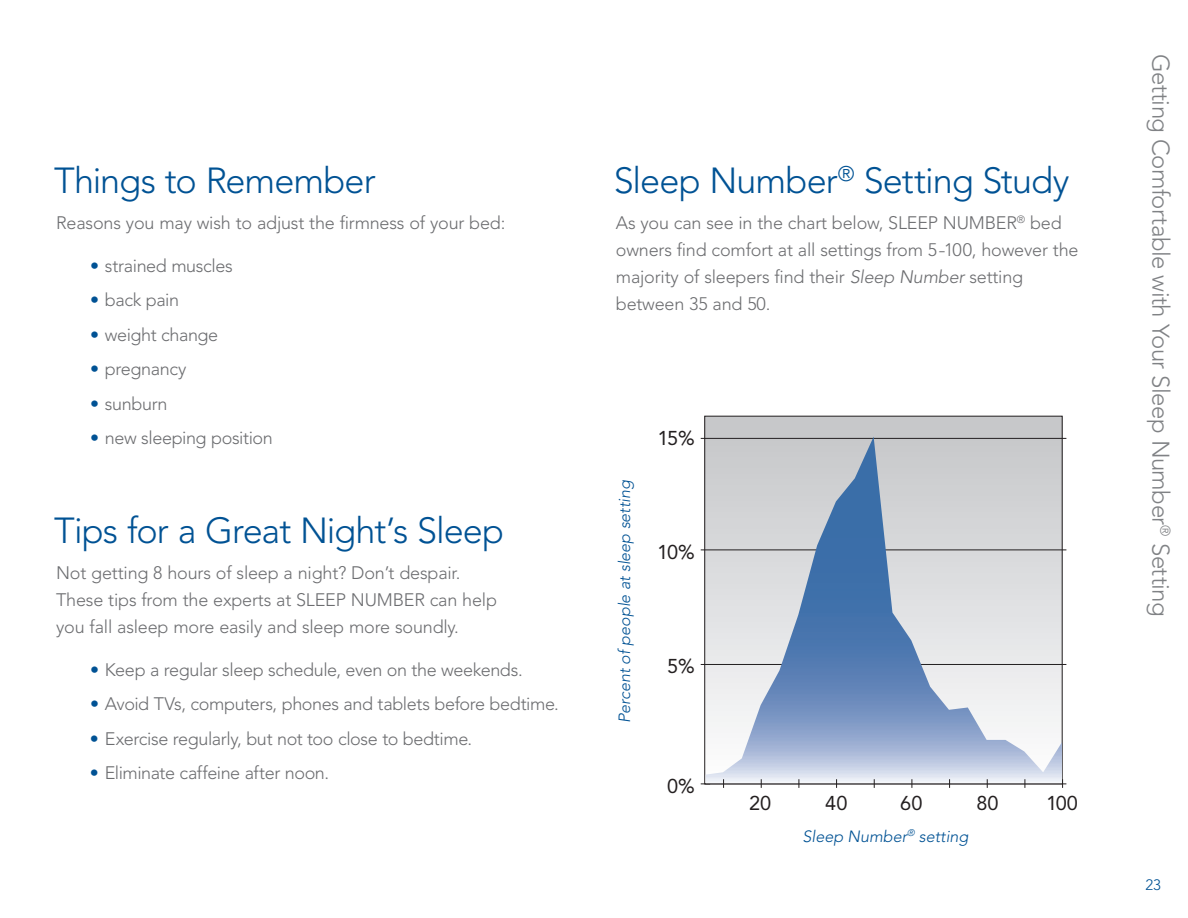
<style>
.page{position:relative;width:1188px;height:918px;background:#fff}
.page>*{position:absolute;margin:0;border:0;box-sizing:border-box;transform-origin:0 0}
.t1{font:300 36px "Avenir";letter-spacing:-.03em;color:#005294}
.t2{font:300 24px "Avenir";letter-spacing:-.025em;color:#808285}
.t3{font:19.95px "Avenir LT Std";color:#231f20}
.t4{font:300 18px/27px "Avenir";letter-spacing:-.01em;color:#6c6d70}
.t5{font:italic 300 16.2px "Avenir";color:#005294}
.t6{font:300 15px "Avenir";color:#005294}
.s1{color:#005294}
.s2{font-style:italic}
</style>
<div class="page">
<div style="left:705px;top:416px;width:357px;height:368px;background:#c7c8ca"></div>
<hr style="left:701px;top:664px;width:365px;height:1px;background:#231f20">
<hr style="left:701px;top:549px;width:365px;height:1px;background:#231f20">
<hr style="left:701px;top:438px;width:365px;height:1px;background:#231f20">
<svg style="left:706px;top:437px;width:356px;height:346px"></svg>
<hr style="left:705px;top:783px;width:361px;height:1px;background:#231f20">
<h1 class="t1" style="left:54px;top:160px;width:323px">Things to Remember</h1>
<p class="t4" style="left:56px;top:209px;width:451px">Reasons you may wish to adjust the firmness of your bed:</p>
<p class="t4" style="left:90px;top:252px;width:144px"><span class="s1">•</span> strained muscles</p>
<p class="t4" style="left:90px;top:287px;width:91px"><span class="s1">•</span> back pain</p>
<p class="t4" style="left:90px;top:321px;width:130px"><span class="s1">•</span> weight change</p>
<p class="t4" style="left:90px;top:356px;width:98px"><span class="s1">•</span> pregnancy</p>
<p class="t4" style="left:90px;top:390px;width:79px"><span class="s1">•</span> sunburn</p>
<p class="t4" style="left:90px;top:425px;width:184px"><span class="s1">•</span> new sleeping position</p>
<h1 class="t1" style="left:54px;top:510px;width:452px">Tips for a Great Night’s Sleep</h1>
<p class="t4" style="left:56px;top:559px;width:442px">Not getting 8 hours of sleep a night? Don’t despair.<br>These tips from the experts at Sleep Num ber can help you fall asleep more easily and sleep more soundly.</p>
<p class="t4" style="left:90px;top:656px;width:434px"><span class="s1">•</span> Keep a regular sleep schedule, even on the weekends.</p>
<p class="t4" style="left:90px;top:691px;width:470px"><span class="s1">•</span> Avoid TVs, computers, phones and tablets before bedtime.</p>
<p class="t4" style="left:90px;top:725px;width:384px"><span class="s1">•</span> Exercise regularly, but not too close to bedtime.</p>
<p class="t4" style="left:90px;top:760px;width:241px"><span class="s1">•</span> Eliminate caffeine after noon.</p>
<h1 class="t1" style="left:614px;top:160px;width:457px">Sleep Number<sup>®</sup> Setting Study</h1>
<p class="t4" style="left:616px;top:209px;width:464px">As you can see in the chart below, Sleep Num ber<sup>®</sup> bed owners find comfort at all settings from 5-100, however the majority of sleepers find their <span class="s2">Sleep Number</span> setting between 35 and 50.</p>
<p class="t5" style="left:615px;top:723px;width:245px;rotate:-90deg">Percent of people at sleep setting</p>
<p class="t3" style="left:658px;top:427px;width:39px">15%</p>
<p class="t3" style="left:657px;top:540px;width:39px">10%</p>
<p class="t3" style="left:667px;top:655px;width:29px">5%</p>
<p class="t3" style="left:667px;top:774px;width:29px">0%</p>
<p class="t3" style="left:749px;top:792px;width:24px">20</p>
<p class="t3" style="left:825px;top:792px;width:24px">40</p>
<p class="t3" style="left:900px;top:792px;width:24px">60</p>
<p class="t3" style="left:976px;top:792px;width:24px">80</p>
<p class="t3" style="left:1046px;top:792px;width:33px">100</p>
<p class="t5" style="left:802px;top:827px;width:167px">Sleep Number<sup>®</sup> setting</p>
<h2 class="t2" style="left:1175px;top:54px;width:564px;rotate:90deg">Getting Comfortable with Your Sleep Number<sup>®</sup> Setting</h2>
<p class="t6" style="left:1145px;top:876px;width:17px">23</p>
</div>
